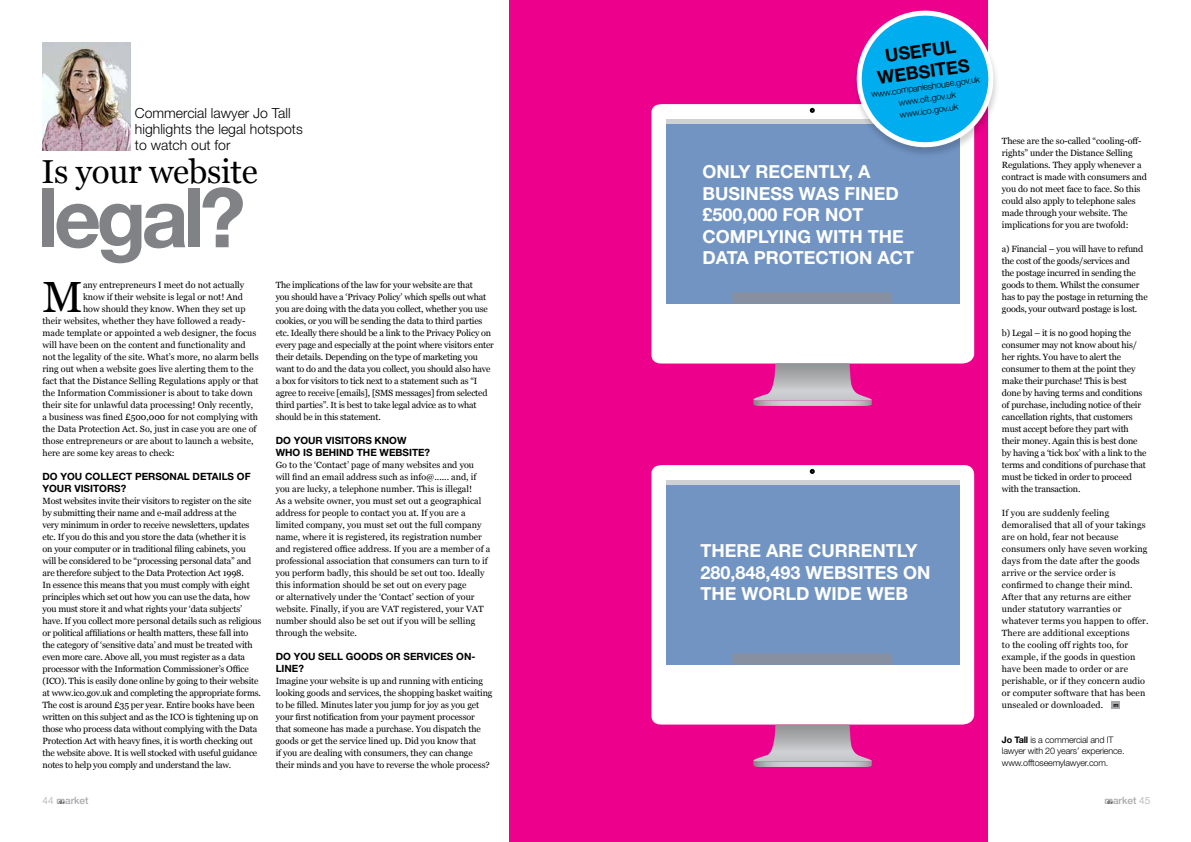
<style>
.page{position:relative;width:1191px;height:842px;background:#fff}
.page>*{position:absolute;margin:0;border:0;box-sizing:border-box;transform-origin:0 0}
.t1{font:700 82px "Helvetica Neue LT";color:#808285}
.t2{font:43.6px "Georgia";color:#000}
.t3{font:33.2px "Georgia";letter-spacing:-.01em;color:#000}
.t4{font:700 18px/21.6px "Helvetica Neue LT";color:#fff}
.t5{font:700 18px/21px "Helvetica Neue LT";color:#000;text-align:center}
.t6{font:300 14px/16px "Helvetica Neue LT";color:#000}
.t7{font:700 10px/12px "Helvetica Neue LT";color:#000}
.t8{font:500 10px "Helvetica Neue LT";color:#a7a9ac}
.t9{font:9px/12px "Georgia";letter-spacing:-.01em;color:#000}
.t10{font:9px/12px "Georgia";letter-spacing:.01em;color:#000}
.t11{font:300 9px/12px "Helvetica Neue LT";letter-spacing:-.02em;color:#000}
.t12{font:italic 5.8px "Caslon Five Forty";color:#000}
.t13{font:700 5.8px "Helvetica Neue LT";color:#000}
.s1{font-weight:700}
.s2{font-weight:300}
</style>
<div class="page">
<div style="left:509px;top:0;width:478px;height:842px;background:#ec008c"></div>
<div style="left:651px;top:104px;width:323px;height:260px;background:#fff"></div>
<svg style="left:753px;top:363px;width:119px;height:43px"></svg>
<div style="left:666px;top:123px;width:293px;height:180px;background:#7194c3"></div>
<hr style="left:666px;top:119px;width:293px;height:4px;background:#cfd2d4">
<svg style="left:809px;top:108px;width:5px;height:5px"></svg>
<div style="left:732px;top:292px;width:160px;height:11px;background:#8790a1"></div>
<div style="left:651px;top:465px;width:323px;height:260px;background:#fff"></div>
<svg style="left:753px;top:724px;width:119px;height:43px"></svg>
<div style="left:666px;top:484px;width:293px;height:180px;background:#7194c3"></div>
<hr style="left:666px;top:480px;width:293px;height:4px;background:#cfd2d4">
<svg style="left:809px;top:469px;width:5px;height:5px"></svg>
<div style="left:732px;top:653px;width:160px;height:11px;background:#8790a1"></div>
<img style="left:43px;top:43px;width:88px;height:107px">
<div style="left:852px;top:11px;width:147px;height:147px;background:#000;opacity:.17"></div>
<svg style="left:855px;top:9px;width:140px;height:141px"></svg>
<div style="left:1111px;top:701px;width:9px;height:8px;background:#a7a9ac"></div>
<h3 class="t6" style="left:135px;top:105px;width:169px">Commercial lawyer Jo Tall highlights the legal hotspots to watch out for</h3>
<h3 class="t3" style="left:42px;top:152px;width:218px">Is your website</h3>
<h1 class="t1" style="left:38px;top:167px;width:209px">LEGAL?</h1>
<h2 class="t2" style="left:43px;top:271px;width:42px">M</h2>
<p class="t9" style="left:83px;top:279px;width:163px">any entrepreneurs I meet do not actually</p>
<p class="t9" style="left:83px;top:291px;width:162px">know if their website is legal or not! And</p>
<p class="t9" style="left:83px;top:303px;width:164px">how should they know. When they set up</p>
<p class="t9" style="left:43px;top:315px;width:204px">their websites, whether they have followed a ready-</p>
<p class="t9" style="left:43px;top:327px;width:215px">made template or appointed a web designer, the focus</p>
<p class="t9" style="left:43px;top:339px;width:205px">will have been on the content and functionality and</p>
<p class="t9" style="left:43px;top:351px;width:218px">not the legality of the site. What’s more, no alarm bells</p>
<p class="t9" style="left:43px;top:363px;width:212px">ring out when a website goes live alerting them to the</p>
<p class="t9" style="left:43px;top:375px;width:218px">fact that the Distance Selling Regulations apply or that</p>
<p class="t9" style="left:43px;top:387px;width:212px">the Information Commissioner is about to take down</p>
<p class="t9" style="left:43px;top:399px;width:212px">their site for unlawful data processing! Only recently,</p>
<p class="t9" style="left:43px;top:411px;width:217px">a business was fined £500,000 for not complying with</p>
<p class="t9" style="left:43px;top:423px;width:215px">the Data Protection Act. So, just in case you are one of</p>
<p class="t9" style="left:43px;top:435px;width:212px">those entrepreneurs or are about to launch a website,</p>
<p class="t9" style="left:43px;top:447px;width:134px">here are some key areas to check:</p>
<p class="t7" style="left:43px;top:470px;width:210px">DO YOU COLLECT PERSONAL DETAILS OF<br>YOUR VISITORS?</p>
<p class="t9" style="left:43px;top:495px;width:220px">Most websites invite their visitors to register on the site by submitting their name and e-mail address at the<br>very minimum in order to receive newsletters, updates etc. If you do this and you store the data (whether it is<br>on your computer or in traditional filing cabinets, you will be considered to be “processing personal data” and are therefore subject to the Data Protection Act 1998.<br>In essence this means that you must comply with eight principles which set out how you can use the data, how you must store it and what rights your ‘data subjects’ have. If you collect more personal details such as religious or political affiliations or health matters, these fall into the category of ‘sensitive data’ and must be treated with even more care. Above all, you must register as a data processor with the Information Commissioner’s Office (ICO). This is easily done online by going to their website at www.ico.gov.uk and completing the appropriate forms.<br>The cost is around £35 per year. Entire books have been written on this subject and as the ICO is tightening up on those who process data without complying with the Data Protection Act with heavy fines, it is worth checking out the website above. It is well stocked with useful guidance notes to help you comply and understand the law.</p>
<p class="t9" style="left:276px;top:279px;width:220px">The implications of the law for your website are that<br>you should have a ‘Privacy Policy’ which spells out what you are doing with the data you collect, whether you use cookies, or you will be sending the data to third parties etc. Ideally there should be a link to the Privacy Policy on every page and especially at the point where visitors enter their details. Depending on the type of marketing you want to do and the data you collect, you should also have a box for visitors to tick next to a statement such as “I agree to receive [emails], [SMS messages] from selected third parties”. It is best to take legal advice as to what should be in this statement.</p>
<p class="t7" style="left:276px;top:434px;width:156px">DO YOUR VISITORS KNOW<br>WHO IS BEHIND THE WEBSITE?</p>
<p class="t9" style="left:276px;top:459px;width:216px">Go to the ‘Contact’ page of many websites and you will find an email address such as info@...... and, if you are lucky, a telephone number. This is illegal!<br>As a website owner, you must set out a geographical address for people to contact you at. If you are a limited company, you must set out the full company name, where it is registered, its registration number and registered office address. If you are a member of a professional association that consumers can turn to if you perform badly, this should be set out too. Ideally this information should be set out on every page<br>or alternatively under the ‘Contact’ section of your website. Finally, if you are VAT registered, your VAT number should also be set out if you will be selling through the website.</p>
<p class="t7" style="left:276px;top:650px;width:201px">DO YOU SELL GOODS OR SERVICES ON-<br>LINE?</p>
<p class="t9" style="left:276px;top:675px;width:218px">Imagine your website is up and running with enticing looking goods and services, the shopping basket waiting to be filled. Minutes later you jump for joy as you get your first notification from your payment processor that someone has made a purchase. You dispatch the goods or get the service lined up. Did you know that<br>if you are dealing with consumers, they can change their minds and you have to reverse the whole process?</p>
<h3 class="t5" style="left:873px;top:46px;width:94px;rotate:-8deg">USEFUL<br>WEBSITES</h3>
<p class="t11" style="left:870px;top:88px;width:111px;text-align:center;rotate:-8deg">www.companieshouse.gov.uk www.oft.gov.uk www.ico.gov.uk</p>
<h3 class="t4" style="left:702px;top:160px;width:213px">ONLY RECENTLY, A<br>BUSINESS WAS FINED £500,000 FOR NOT<br>COMPLYING WITH THE<br>DATA PROTECTION ACT</h3>
<h3 class="t4" style="left:700px;top:539px;width:232px">THERE ARE CURRENTLY<br>280,848,493 WEBSITES ON<br>THE WORLD WIDE WEB</h3>
<p class="t9" style="left:1002px;top:135px;width:146px">These are the so-called “cooling-off&shy;rights” under the Distance Selling Regulations. They apply whenever a contract is made with consumers and you do not meet face to face. So this could also apply to telephone sales made through your website. The implications for you are twofold:</p>
<p class="t9" style="left:1002px;top:243px;width:147px">a) Financial – you will have to refund the cost of the goods/services and<br>the postage incurred in sending the goods to them. Whilst the consumer has to pay the postage in returning the goods, your outward postage is lost.</p>
<p class="t9" style="left:1002px;top:327px;width:146px">b) Legal – it is no good hoping the consumer may not know about his/ her rights. You have to alert the consumer to them at the point they make their purchase! This is best done by having terms and conditions of purchase, including notice of their cancellation rights, that customers must accept before they part with their money. Again this is best done by having a ‘tick box’ with a link to the terms and conditions of purchase that must be ticked in order to proceed with the transaction.</p>
<p class="t10" style="left:1002px;top:507px;width:148px">If you are suddenly feeling demoralised that all of your takings are on hold, fear not because consumers only have seven working days from the date after the goods arrive or the service order is confirmed to change their mind.<br>After that any returns are either under statutory warranties or whatever terms you happen to offer.<br>There are additional exceptions<br>to the cooling off rights too, for example, if the goods in question have been made to order or are perishable, or if they concern audio or computer software that has been unsealed or downloaded.</p>
<p class="t11" style="left:1002px;top:734px;width:124px;line-height:11px"><span class="s1">JO TALL</span> is a commercial and IT lawyer with 20 years’ experience.</p>
<p class="t11" style="left:1002px;top:756px;width:108px">www.offtoseemylawyer.com.</p>
<p class="t13" style="left:1113px;top:701px;width:7px">M</p>
<p class="t8" style="left:43px;top:795px;width:47px"><span class="s2">44</span> market</p>
<p class="t12" style="left:59px;top:799px;width:8px">the</p>
<p class="t8" style="left:1104px;top:795px;width:47px">market <span class="s2">45</span></p>
<p class="t12" style="left:1106px;top:799px;width:8px">the</p>
</div>
